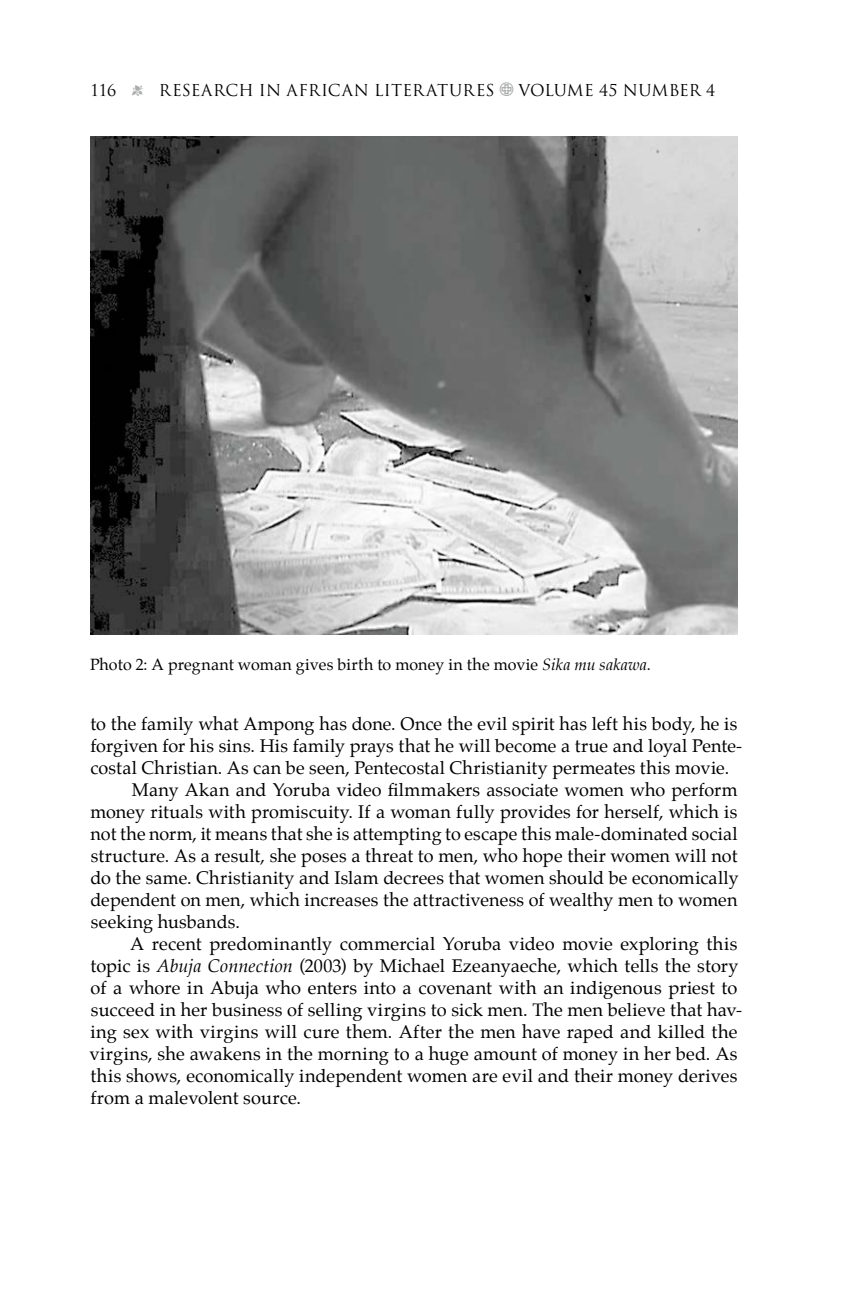
<style>
.page{position:relative;width:864px;height:1296px;background:#fff}
.page>*{position:absolute;margin:0;border:0;box-sizing:border-box;transform-origin:0 0}
.t1{font:18px "Palatino";letter-spacing:.01em;color:#000}
.t2{font:16px "Palatino";letter-spacing:.005em;color:#000}
.t3{font:16px "Trajan Pro";letter-spacing:.01em;color:#000}
.s1{color:#abacac}
.s2{font-style:italic}
</style>
<div class="page">
<img style="left:90px;top:136px;width:648px;height:498px">
<p class="t3" style="left:90px;top:80px;width:627px">116 <span class="s1">•</span> RESEARCH IN AFRICAN LITERATURES <span class="s1">•</span> VOLUME 45 NUMBER 4</p>
<p class="t2" style="left:90px;top:651px;width:562px">Photo 2: A pregnant woman gives birth to money in the movie <span class="s2">Sika mu sakawa</span>.</p>
<p class="t1" style="left:90px;top:709px;width:649px">to the family what Ampong has done. Once the evil spirit has left his body, he is</p>
<p class="t1" style="left:90px;top:731px;width:653px">forgiven for his sins. His family prays that he will become a true and loyal Pente-</p>
<p class="t1" style="left:90px;top:753px;width:640px">costal Christian. As can be seen, Pentecostal Christianity permeates this movie.</p>
<p class="t1" style="left:132px;top:775px;width:607px">Many Akan and Yoruba video filmmakers associate women who perform</p>
<p class="t1" style="left:90px;top:797px;width:649px">money rituals with promiscuity. If a woman fully provides for herself, which is</p>
<p class="t1" style="left:91px;top:819px;width:649px">not the norm, it means that she is attempting to escape this male-dominated social</p>
<p class="t1" style="left:91px;top:841px;width:648px">structure. As a result, she poses a threat to men, who hope their women will not</p>
<p class="t1" style="left:90px;top:863px;width:650px">do the same. Christianity and Islam decrees that women should be economically</p>
<p class="t1" style="left:90px;top:885px;width:649px">dependent on men, which increases the attractiveness of wealthy men to women</p>
<p class="t1" style="left:91px;top:907px;width:150px">seeking husbands.</p>
<p class="t1" style="left:130px;top:929px;width:609px">A recent predominantly commercial Yoruba video movie exploring this</p>
<p class="t1" style="left:90px;top:951px;width:650px">topic is <span class="s2">Abuja Connection</span> (2003) by Michael Ezeanyaeche, which tells the story</p>
<p class="t1" style="left:91px;top:973px;width:648px">of a whore in Abuja who enters into a covenant with an indigenous priest to</p>
<p class="t1" style="left:91px;top:995px;width:653px">succeed in her business of selling virgins to sick men. The men believe that hav-</p>
<p class="t1" style="left:90px;top:1017px;width:649px">ing sex with virgins will cure them. After the men have raped and killed the</p>
<p class="t1" style="left:89px;top:1039px;width:650px">virgins, she awakens in the morning to a huge amount of money in her bed. As</p>
<p class="t1" style="left:90px;top:1061px;width:649px">this shows, economically independent women are evil and their money derives</p>
<p class="t1" style="left:90px;top:1083px;width:212px">from a malevolent source.</p>
</div>
